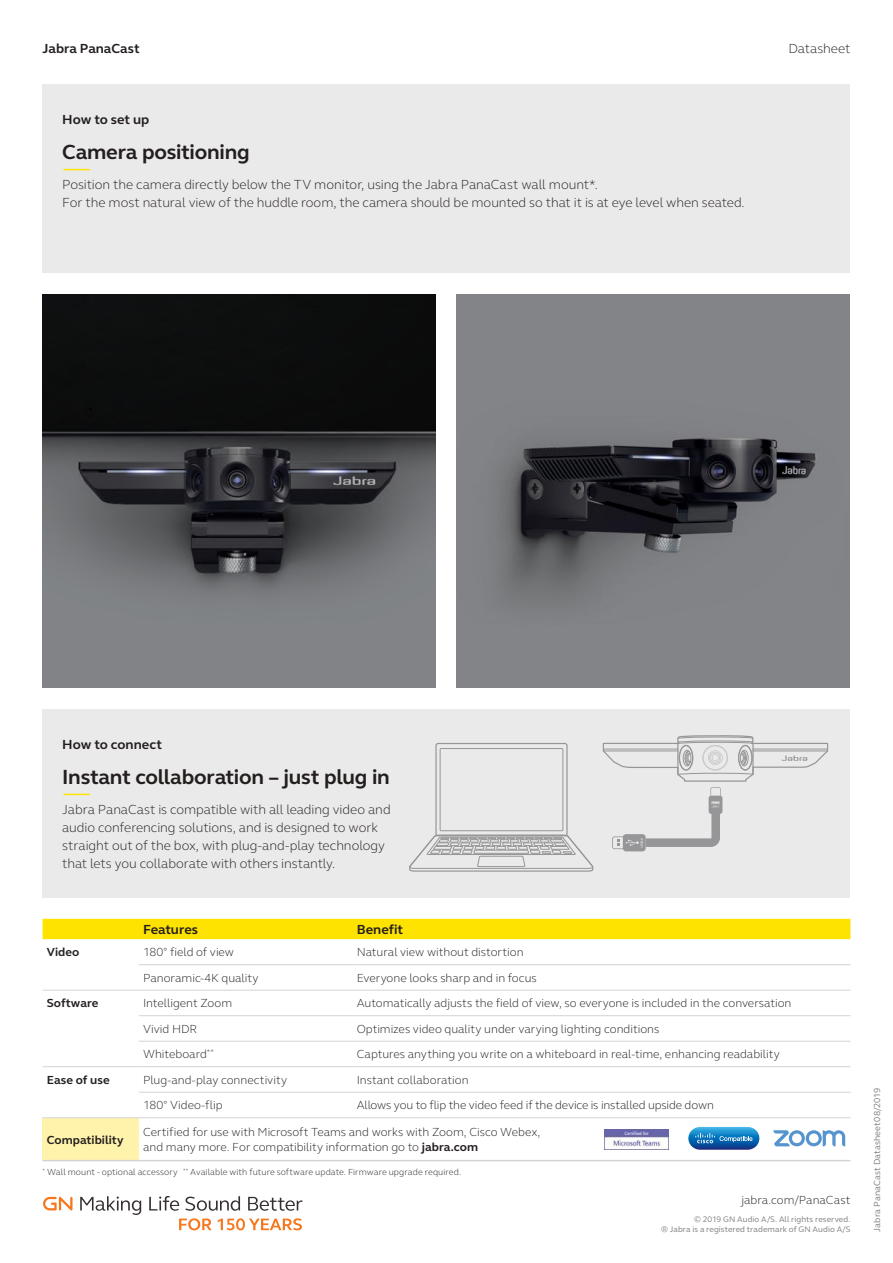
<style>
.page{position:relative;width:893px;height:1263px;background:#fff}
.page>*{position:absolute;margin:0;border:0;box-sizing:border-box;transform-origin:0 0}
.t1{font:700 21px "GN Elliot";letter-spacing:-.01em;color:#241f1f}
.t2{font:300 13.5px/18px "GN Elliot";letter-spacing:-.005em;color:#241f1f}
.t3{font:700 13.5px "GN Elliot";color:#241f1f}
.t4{font:300 12px/15px "GN Elliot";color:#241f1f}
.t5{font:700 12px "GN Elliot";letter-spacing:.005em;color:#241f1f}
.t6{font:300 9px "GN Elliot";letter-spacing:.01em;color:#241f1f}
.t7{font:9px "GN Elliot";letter-spacing:.015em;color:#7d7c7e}
.t8{font:8.25px/9.9px "GN Elliot";letter-spacing:.01em;color:#7d7c7e;text-align:right}
.s1{font-weight:700}
</style>
<div class="page">
<div style="left:43px;top:919px;width:807px;height:20px;background:#ffe300"></div>
<div style="left:43px;top:1118px;width:96px;height:42px;background:#fff3ac"></div>
<hr style="left:139px;top:964px;width:213px;height:1px;background:#d5d4d5">
<hr style="left:352px;top:964px;width:498px;height:1px;background:#d5d4d5">
<hr style="left:43px;top:990px;width:96px;height:1px;background:#d5d4d5">
<hr style="left:139px;top:990px;width:213px;height:1px;background:#d5d4d5">
<hr style="left:352px;top:990px;width:498px;height:1px;background:#d5d4d5">
<hr style="left:139px;top:1015px;width:213px;height:1px;background:#d5d4d5">
<hr style="left:352px;top:1015px;width:498px;height:1px;background:#d5d4d5">
<hr style="left:139px;top:1041px;width:213px;height:1px;background:#d5d4d5">
<hr style="left:352px;top:1041px;width:498px;height:1px;background:#d5d4d5">
<hr style="left:43px;top:1066px;width:96px;height:1px;background:#d5d4d5">
<hr style="left:139px;top:1066px;width:213px;height:1px;background:#d5d4d5">
<hr style="left:352px;top:1066px;width:498px;height:1px;background:#d5d4d5">
<hr style="left:139px;top:1092px;width:213px;height:1px;background:#d5d4d5">
<hr style="left:352px;top:1092px;width:498px;height:1px;background:#d5d4d5">
<hr style="left:43px;top:1117px;width:96px;height:1px;background:#d5d4d5">
<hr style="left:139px;top:1117px;width:213px;height:1px;background:#d5d4d5">
<hr style="left:352px;top:1117px;width:498px;height:1px;background:#d5d4d5">
<hr style="left:43px;top:1160px;width:96px;height:1px;background:#d5d4d5">
<hr style="left:139px;top:1160px;width:213px;height:1px;background:#d5d4d5">
<hr style="left:352px;top:1160px;width:498px;height:1px;background:#d5d4d5">
<svg style="left:688px;top:1127px;width:71px;height:23px"></svg>
<svg style="left:695px;top:1133px;width:57px;height:10px"></svg>
<svg style="left:773px;top:1130px;width:72px;height:17px"></svg>
<img style="left:604px;top:1129px;width:65px;height:20px">
<svg style="left:43px;top:1197px;width:30px;height:13px"></svg>
<svg style="left:80px;top:1196px;width:61px;height:19px"></svg>
<svg style="left:149px;top:1196px;width:30px;height:15px"></svg>
<svg style="left:185px;top:1196px;width:55px;height:15px"></svg>
<svg style="left:248px;top:1197px;width:54px;height:14px"></svg>
<svg style="left:179px;top:1218px;width:123px;height:12px"></svg>
<img style="left:43px;top:294px;width:393px;height:393px">
<img style="left:456px;top:294px;width:393px;height:393px">
<div style="left:43px;top:84px;width:807px;height:189px;background:#ebeaea"></div>
<div style="left:43px;top:709px;width:807px;height:188px;background:#ebeaea"></div>
<div style="left:435px;top:743px;width:133px;height:93px;border:1px solid #969698;border-radius:2px"></div>
<div style="left:440px;top:748px;width:123px;height:83px;border:1px solid #969698"></div>
<svg style="left:409px;top:828px;width:185px;height:44px"></svg>
<svg style="left:602px;top:735px;width:227px;height:116px"></svg>
<svg style="left:64px;top:794px;width:26px;height:1px"></svg>
<svg style="left:64px;top:169px;width:26px;height:1px"></svg>
<p class="t3" style="left:43px;top:39px;width:99px">Jabra PanaCast</p>
<p class="t2" style="left:788px;top:39px;width:64px">Datasheet</p>
<p class="t3" style="left:62px;top:110px;width:89px">How to set up</p>
<h1 class="t1" style="left:62px;top:138px;width:189px">Camera positioning</h1>
<p class="t2" style="left:62px;top:175px;width:684px">Position the camera directly below the TV monitor, using the Jabra PanaCast wall mount*.<br>For the most natural view of the huddle room, the camera should be mounted so that it is at eye level when seated.</p>
<p class="t3" style="left:62px;top:735px;width:101px">How to connect</p>
<h1 class="t1" style="left:62px;top:762px;width:329px">Instant collaboration – just plug in</h1>
<p class="t2" style="left:62px;top:800px;width:330px">Jabra PanaCast is compatible with all leading video and audio conferencing solutions, and is designed to work straight out of the box, with plug-and-play technology that lets you collaborate with others instantly.</p>
<p class="t3" style="left:143px;top:920px;width:57px">Features</p>
<p class="t3" style="left:357px;top:920px;width:48px">Benefit</p>
<p class="t5" style="left:47px;top:944px;width:34px">Video</p>
<p class="t4" style="left:143px;top:944px;width:93px">180° field of view</p>
<p class="t4" style="left:357px;top:944px;width:168px">Natural view without distortion</p>
<p class="t4" style="left:143px;top:970px;width:117px">Panoramic-4K quality</p>
<p class="t4" style="left:357px;top:970px;width:182px">Everyone looks sharp and in focus</p>
<p class="t5" style="left:47px;top:995px;width:53px">Software</p>
<p class="t4" style="left:143px;top:995px;width:91px">Intelligent Zoom</p>
<p class="t4" style="left:357px;top:995px;width:436px">Automatically adjusts the field of view, so everyone is included in the conversation</p>
<p class="t4" style="left:143px;top:1021px;width:56px">Vivid HDR</p>
<p class="t4" style="left:357px;top:1021px;width:304px">Optimizes video quality under varying lighting conditions</p>
<p class="t4" style="left:143px;top:1046px;width:72px">Whiteboard<sup>**</sup></p>
<p class="t4" style="left:357px;top:1046px;width:425px">Captures anything you write on a whiteboard in real-time, enhancing readability</p>
<p class="t5" style="left:47px;top:1072px;width:64px">Ease of use</p>
<p class="t4" style="left:143px;top:1072px;width:146px">Plug-and-play connectivity</p>
<p class="t4" style="left:357px;top:1072px;width:113px">Instant collaboration</p>
<p class="t4" style="left:143px;top:1097px;width:81px">180° Video-flip</p>
<p class="t4" style="left:357px;top:1097px;width:359px">Allows you to flip the video feed if the device is installed upside down</p>
<p class="t5" style="left:47px;top:1131px;width:78px">Compatibility</p>
<p class="t4" style="left:143px;top:1124px;width:399px">Certified for use with Microsoft Teams and works with Zoom, Cisco Webex, and many more. For compatibility information go to <span class="s1">jabra.com</span></p>
<p class="t6" style="left:43px;top:1166px;width:420px"><sup>*</sup> Wall mount - optional accessory <sup>**</sup> Available with future software update. Firmware upgrade required.</p>
<p class="t4" style="left:741px;top:1192px;width:111px">jabra.com/PanaCast</p>
<p class="t8" style="left:661px;top:1214px;width:191px">© 2019 GN Audio A/S. All rights reserved.<br>® Jabra is a registered trademark of GN Audio A/S</p>
<p class="t7" style="left:871px;top:1231px;width:146px;rotate:-90deg">Jabra PanaCast Datasheet08/2019</p>
</div>
